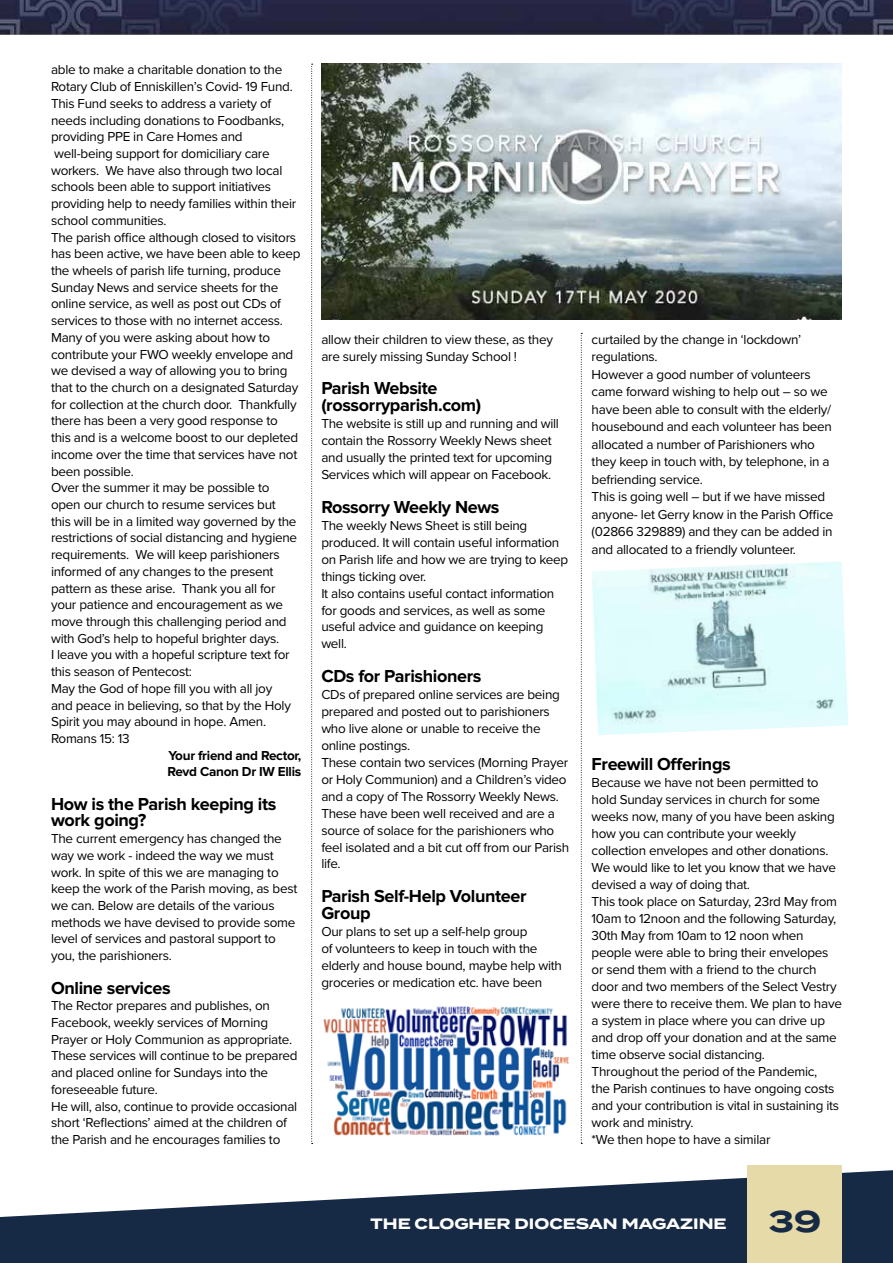
<style>
.page{position:relative;width:893px;height:1263px;background:#fff}
.page>*{position:absolute;margin:0;border:0;box-sizing:border-box;transform-origin:0 0}
.t1{font:700 30px "Termina";color:#172a45}
.t2{font:700 18px/17px "Proxima Nova";letter-spacing:-.02em;color:#000}
.t3{font:700 15px "Termina";color:#fff}
.t4{font:13.5px/16.6px "Proxima Nova";letter-spacing:-.02em;color:#000}
.t5{font:700 13.5px/16.6px "Proxima Nova";letter-spacing:-.02em;color:#000}
</style>
<div class="page">
<svg style="left:0;top:1169px;width:893px;height:94px;fill:#172a45"></svg>
<img style="left:0;top:0;width:893px;height:34px">
<div style="left:748px;top:1165px;width:94px;height:98px;background:#e6daa9"></div>
<svg style="left:311px;top:64px;width:2px;height:1080px"></svg>
<svg style="left:581px;top:333px;width:1px;height:811px"></svg>
<img style="left:321px;top:64px;width:521px;height:255px">
<img style="left:323px;top:1006px;width:246px;height:130px">
<img style="left:592px;top:561px;width:256px;height:174px">
<p class="t4" style="left:51px;top:61px;width:251px">able to make a charitable donation to the Rotary Club of Enniskillen’s Covid- 19 Fund.<br>This Fund seeks to address a variety of needs including donations to Foodbanks, providing PPE in Care Homes and well-being support for domiciliary care workers. We have also through two local schools been able to support initiatives providing help to needy families within their school communities.<br>The parish office although closed to visitors has been active, we have been able to keep the wheels of parish life turning, produce Sunday News and service sheets for the online service, as well as post out CDs of services to those with no internet access.<br>Many of you were asking about how to contribute your FWO weekly envelope and we devised a way of allowing you to bring that to the church on a designated Saturday for collection at the church door. Thankfully there has been a very good response to this and is a welcome boost to our depleted income over the time that services have not been possible.<br>Over the summer it may be possible to open our church to resume services but<br>this will be in a limited way governed by the restrictions of social distancing and hygiene requirements. We will keep parishioners informed of any changes to the present pattern as these arise. Thank you all for your patience and encouragement as we move through this challenging period and with God’s help to hopeful brighter days.<br>I leave you with a hopeful scripture text for this season of Pentecost:<br>May the God of hope fill you with all joy<br>and peace in believing, so that by the Holy Spirit you may abound in hope. Amen.<br>Romans 15: 13</p>
<p class="t5" style="left:167px;top:747px;width:135px">Your friend and Rector,<br>Revd Canon Dr IW Ellis</p>
<h2 class="t2" style="left:51px;top:796px;width:227px">How is the Parish keeping its work going?</h2>
<p class="t4" style="left:51px;top:830px;width:248px">The current emergency has changed the way we work - indeed the way we must work. In spite of this we are managing to keep the work of the Parish moving, as best we can. Below are details of the various methods we have devised to provide some level of services and pastoral support to you, the parishioners.</p>
<h2 class="t2" style="left:51px;top:980px;width:121px">Online services</h2>
<p class="t4" style="left:51px;top:997px;width:248px">The Rector prepares and publishes, on Facebook, weekly services of Morning Prayer or Holy Communion as appropriate.<br>These services will continue to be prepared and placed online for Sundays into the foreseeable future.<br>He will, also, continue to provide occasional short ‘Reflections’ aimed at the children of the Parish and he encourages families to</p>
<p class="t4" style="left:321px;top:330px;width:233px">allow their children to view these, as they are surely missing Sunday School !</p>
<h2 class="t2" style="left:321px;top:381px;width:161px">Parish Website (rossorryparish.com)</h2>
<p class="t4" style="left:321px;top:415px;width:239px">The website is still up and running and will contain the Rossorry Weekly News sheet and usually the printed text for upcoming Services which will appear on Facebook.</p>
<h2 class="t2" style="left:321px;top:499px;width:180px">Rossorry Weekly News</h2>
<p class="t4" style="left:321px;top:516px;width:248px">The weekly News Sheet is still being produced. It will contain useful information on Parish life and how we are trying to keep things ticking over.<br>It also contains useful contact information for goods and services, as well as some useful advice and guidance on keeping well.</p>
<h2 class="t2" style="left:321px;top:668px;width:162px">CDs for Parishioners</h2>
<p class="t4" style="left:321px;top:685px;width:249px">CDs of prepared online services are being prepared and posted out to parishioners who live alone or unable to receive the online postings.<br>These contain two services (Morning Prayer or Holy Communion) and a Children’s video and a copy of The Rossorry Weekly News.<br>These have been well received and are a source of solace for the parishioners who feel isolated and a bit cut off from our Parish life.</p>
<h2 class="t2" style="left:321px;top:888px;width:207px">Parish Self-Help Volunteer<br>Group</h2>
<p class="t4" style="left:321px;top:922px;width:242px">Our plans to set up a self-help group<br>of volunteers to keep in touch with the elderly and house bound, maybe help with groceries or medication etc. have been</p>
<p class="t4" style="left:592px;top:330px;width:243px;line-height:17.5px">curtailed by the change in ‘lockdown’ regulations.<br>However a good number of volunteers came forward wishing to help out – so we have been able to consult with the elderly/ housebound and each volunteer has been allocated a number of Parishioners who they keep in touch with, by telephone, in a befriending service.<br>This is going well – but if we have missed anyone- let Gerry know in the Parish Office (02866 329889) and they can be added in and allocated to a friendly volunteer.</p>
<h2 class="t2" style="left:592px;top:756px;width:141px">Freewill Offerings</h2>
<p class="t4" style="left:592px;top:774px;width:252px">Because we have not been permitted to hold Sunday services in church for some weeks now, many of you have been asking how you can contribute your weekly collection envelopes and other donations.<br>We would like to let you know that we have devised a way of doing that.<br>This took place on Saturday, 23rd May from 10am to 12noon and the following Saturday, 30th May from 10am to 12 noon when people were able to bring their envelopes or send them with a friend to the church door and two members of the Select Vestry were there to receive them. We plan to have a system in place where you can drive up and drop off your donation and at the same time observe social distancing.<br>Throughout the period of the Pandemic,<br>the Parish continues to have ongoing costs and your contribution is vital in sustaining its work and ministry.<br>*We then hope to have a similar</p>
<p class="t3" style="left:371px;top:1212px;width:358px">THE CLOGHER DIOCESAN MAGAZINE</p>
<h1 class="t1" style="left:769px;top:1199px;width:54px">39</h1>
</div>
